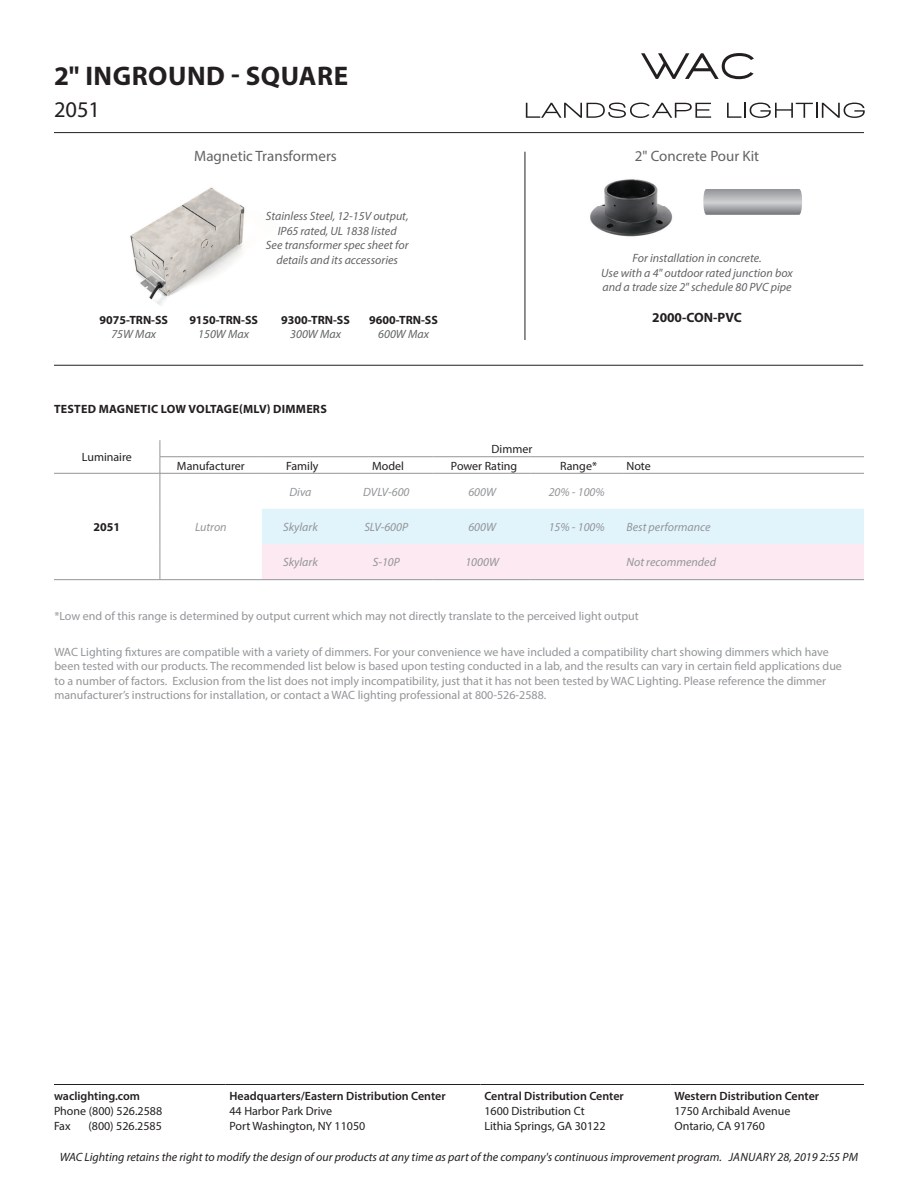
<style>
.page{position:relative;width:918px;height:1188px;background:#fff}
.page>*{position:absolute;margin:0;border:0;box-sizing:border-box;transform-origin:0 0}
.t1{font:700 27px "Myriad Pro";letter-spacing:.02em;color:#231f20}
.t2{font:22.5px "Myriad Pro";color:#231f20}
.t3{font:15px "Myriad Pro";color:#636366}
.t4{font:700 13.5px "Myriad Pro";color:#231f20}
.t5{font:12px/14.4px "Myriad Pro";color:#939598}
.t6{font:italic 12px/14.4px "Myriad Pro";color:#636366;text-align:center}
.t7{font:12px/15px "Myriad Pro";color:#231f20}
.t8{font:italic 12px "Myriad Pro";color:#231f20}
.t9{font:600 12px "Myriad Pro";color:#231f20}
.t10{font:italic 12px "Myriad Pro";color:#939598}
.t11{font:700 12px "Myriad Pro";color:#231f20}
.t12{font:700 12px "Myriad Pro";letter-spacing:.02em;color:#231f20}
</style>
<div class="page">
<hr style="left:54px;top:132px;width:810px;height:1px;background:#231f20">
<hr style="left:54px;top:1084px;width:172px;height:1px;background:#231f20">
<hr style="left:226px;top:1084px;width:255px;height:1px;background:#231f20">
<hr style="left:481px;top:1084px;width:190px;height:1px;background:#231f20">
<hr style="left:671px;top:1084px;width:193px;height:1px;background:#231f20">
<svg style="left:641px;top:53px;width:113px;height:26px"></svg>
<svg style="left:526px;top:103px;width:185px;height:15px"></svg>
<svg style="left:727px;top:103px;width:138px;height:15px"></svg>
<hr style="left:54px;top:365px;width:809px;height:1px;background:#231f20">
<svg style="left:262px;top:509px;width:602px;height:70px;background:#eeeef6"></svg>
<hr style="left:54px;top:473px;width:106px;height:1px;background:#939598">
<hr style="left:160px;top:473px;width:102px;height:1px;background:#939598">
<hr style="left:54px;top:579px;width:106px;height:1px;background:#939598">
<hr style="left:160px;top:579px;width:102px;height:1px;background:#939598">
<hr style="left:262px;top:473px;width:77px;height:1px;background:#939598">
<hr style="left:339px;top:473px;width:95px;height:1px;background:#939598">
<hr style="left:434px;top:473px;width:97px;height:1px;background:#939598">
<hr style="left:531px;top:473px;width:92px;height:1px;background:#939598">
<hr style="left:623px;top:473px;width:241px;height:1px;background:#939598">
<hr style="left:262px;top:579px;width:77px;height:1px;background:#939598">
<hr style="left:339px;top:579px;width:95px;height:1px;background:#939598">
<hr style="left:434px;top:579px;width:97px;height:1px;background:#939598">
<hr style="left:531px;top:579px;width:92px;height:1px;background:#939598">
<hr style="left:623px;top:579px;width:241px;height:1px;background:#939598">
<svg style="left:160px;top:440px;width:1px;height:33px"></svg>
<hr style="left:160px;top:473px;width:1px;height:36px;background:#939598">
<hr style="left:160px;top:509px;width:1px;height:35px;background:#939598">
<hr style="left:160px;top:544px;width:1px;height:35px;background:#939598">
<hr style="left:160px;top:456px;width:102px;height:1px;background:#939598">
<hr style="left:262px;top:456px;width:77px;height:1px;background:#939598">
<hr style="left:339px;top:456px;width:95px;height:1px;background:#939598">
<hr style="left:434px;top:456px;width:97px;height:1px;background:#939598">
<hr style="left:531px;top:456px;width:92px;height:1px;background:#939598">
<hr style="left:623px;top:456px;width:241px;height:1px;background:#939598">
<hr style="left:525px;top:152px;width:1px;height:188px;background:#231f20">
<img style="left:130px;top:187px;width:115px;height:119px">
<img style="left:590px;top:179px;width:83px;height:58px">
<svg style="left:703px;top:189px;width:99px;height:26px;background:#abacaf"></svg>
<h1 class="t1" style="left:54px;top:58px;width:296px">2" INGROUND - SQUARE</h1>
<h2 class="t2" style="left:54px;top:95px;width:48px">2051</h2>
<p class="t3" style="left:194px;top:147px;width:144px">Magnetic Transformers</p>
<p class="t11" style="left:99px;top:312px;width:70px">9075-TRN-SS</p>
<p class="t6" style="left:111px;top:327px;width:46px">75W Max</p>
<p class="t6" style="left:266px;top:209px;width:144px">Stainless Steel, 12-15V output,<br>IP65 rated, UL 1838 listed<br>See transformer spec sheet for details and its accessories</p>
<p class="t11" style="left:189px;top:312px;width:70px">9150-TRN-SS</p>
<p class="t6" style="left:198px;top:327px;width:52px">150W Max</p>
<p class="t11" style="left:281px;top:312px;width:70px">9300-TRN-SS</p>
<p class="t6" style="left:290px;top:327px;width:52px">300W Max</p>
<p class="t11" style="left:369px;top:312px;width:70px">9600-TRN-SS</p>
<p class="t6" style="left:378px;top:327px;width:52px">600W Max</p>
<p class="t3" style="left:635px;top:147px;width:126px">2" Concrete Pour Kit</p>
<p class="t6" style="left:601px;top:251px;width:193px">For installation in concrete.<br>Use with a 4" outdoor rated junction box and a trade size 2" schedule 80 PVC pipe</p>
<p class="t4" style="left:652px;top:308px;width:91px">2000-CON-PVC</p>
<p class="t12" style="left:54px;top:401px;width:274px">TESTED MAGNETIC LOW VOLTAGE(MLV) DIMMERS</p>
<p class="t7" style="left:82px;top:450px;width:51px">Luminaire</p>
<p class="t7" style="left:492px;top:441px;width:42px">Dimmer</p>
<p class="t7" style="left:177px;top:458px;width:69px">Manufacturer</p>
<p class="t7" style="left:286px;top:458px;width:34px">Family</p>
<p class="t7" style="left:372px;top:458px;width:33px">Model</p>
<p class="t7" style="left:451px;top:458px;width:68px">Power Rating</p>
<p class="t7" style="left:560px;top:458px;width:38px">Range*</p>
<p class="t7" style="left:627px;top:458px;width:26px">Note</p>
<p class="t11" style="left:94px;top:519px;width:28px">2051</p>
<p class="t10" style="left:195px;top:520px;width:33px">Lutron</p>
<p class="t10" style="left:289px;top:484px;width:24px">Diva</p>
<p class="t10" style="left:363px;top:484px;width:48px">DVLV-600</p>
<p class="t10" style="left:468px;top:484px;width:29px">600W</p>
<p class="t10" style="left:549px;top:484px;width:58px">20% - 100%</p>
<p class="t10" style="left:283px;top:520px;width:36px">Skylark</p>
<p class="t10" style="left:364px;top:520px;width:45px">SLV-600P</p>
<p class="t10" style="left:468px;top:520px;width:29px">600W</p>
<p class="t10" style="left:549px;top:520px;width:58px">15% - 100%</p>
<p class="t10" style="left:627px;top:520px;width:86px">Best performance</p>
<p class="t10" style="left:283px;top:555px;width:36px">Skylark</p>
<p class="t10" style="left:373px;top:555px;width:29px">S-10P</p>
<p class="t10" style="left:465px;top:555px;width:35px">1000W</p>
<p class="t10" style="left:627px;top:555px;width:91px">Not recommended</p>
<p class="t5" style="left:55px;top:609px;width:586px">*Low end of this range is determined by output current which may not directly translate to the perceived light output</p>
<p class="t5" style="left:55px;top:645px;width:789px">WAC Lighting xtures are compatible with a variety of dimmers. For your convenience we have included a compatibility chart showing dimmers which have been tested with our products. The recommended list below is based upon testing conducted in a lab, and the results can vary in certain eld applications due to a number of factors. Exclusion from the list does not imply incompatibility, just that it has not been tested by WAC Lighting. Please reference the dimmer manufacturer’s instructions for installation, or contact a WAC lighting professional at 800-526-2588.</p>
<p class="t9" style="left:54px;top:1089px;width:88px">waclighting.com</p>
<p class="t7" style="left:54px;top:1104px;width:110px">Phone (800) 526.2588<br>Fax</p>
<p class="t7" style="left:88px;top:1119px;width:75px">(800) 526.2585</p>
<p class="t9" style="left:230px;top:1089px;width:218px">Headquarters/Eastern Distribution Center</p>
<p class="t7" style="left:230px;top:1104px;width:137px">44 Harbor Park Drive<br>Port Washington, NY 11050</p>
<p class="t9" style="left:484px;top:1089px;width:141px">Central Distribution Center</p>
<p class="t7" style="left:484px;top:1104px;width:123px">1600 Distribution Ct<br>Lithia Springs, GA 30122</p>
<p class="t9" style="left:674px;top:1089px;width:146px">Western Distribution Center</p>
<p class="t7" style="left:674px;top:1104px;width:117px">1750 Archibald Avenue<br>Ontario, CA 91760</p>
<p class="t8" style="left:60px;top:1149px;width:800px">WAC Lighting retains the right to modify the design of our products at any time as part of the company's continuous improvement program. JANUARY 28, 2019 2:55 PM</p>
</div>
